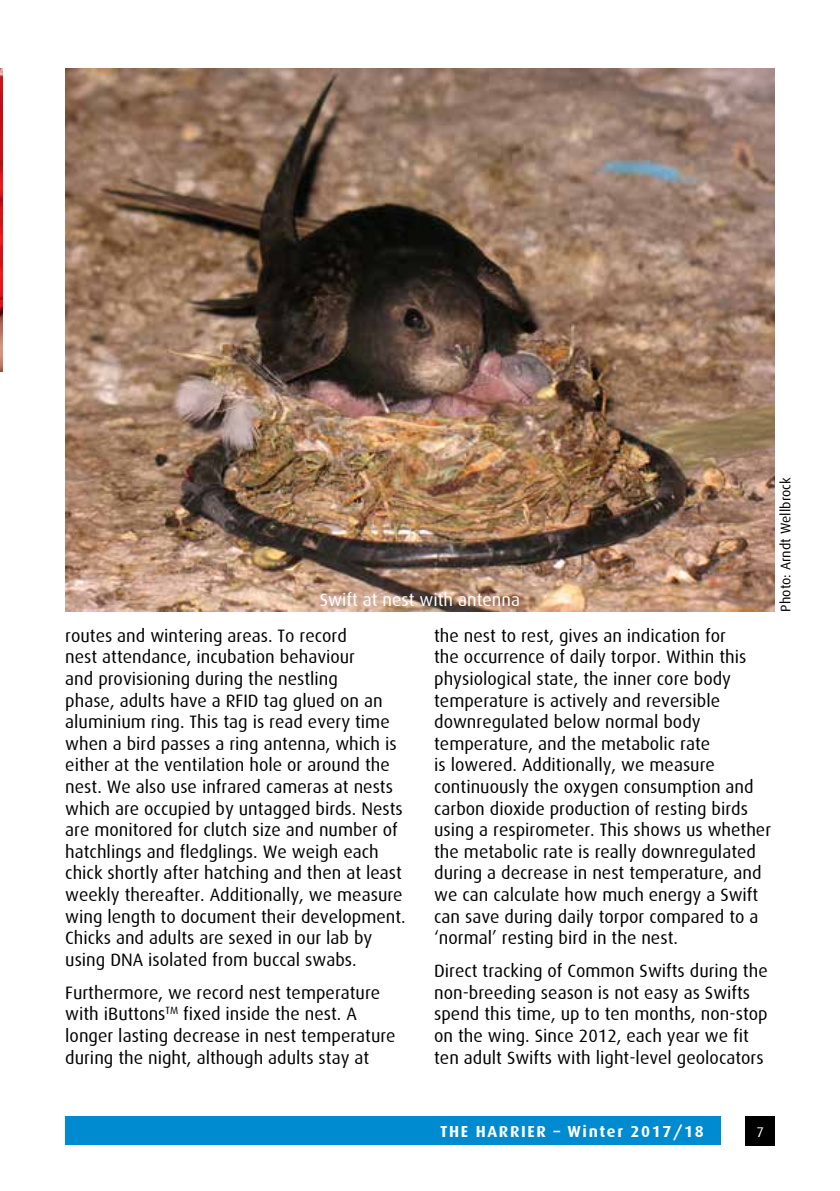
<style>
.page{position:relative;width:840px;height:1191px;background:#fff}
.page>*{position:absolute;margin:0;border:0;box-sizing:border-box;transform-origin:0 0}
.t1{font:18px/21.6px "Dax";color:#000}
.t2{font:18px "Dax";color:#fff}
.t3{font:700 16px "Dax";letter-spacing:.1em;color:#fff}
.t4{font:14px "Dax";color:#000}
.t5{font:14px "Dax";color:#fff}
</style>
<div class="page">
<div style="left:65px;top:1116px;width:655px;height:28px;background:#008bd0"></div>
<div style="left:745px;top:1116px;width:29px;height:29px;background:#000"></div>
<img style="left:0;top:68px;width:3px;height:303px">
<img style="left:65px;top:68px;width:709px;height:543px">
<p class="t2" style="left:319px;top:589px;width:202px">Swift at nest with antenna</p>
<p class="t1" style="left:65px;top:625px;width:342px">routes and wintering areas. To record<br>nest attendance, incubation behaviour<br>and provisioning during the nestling<br>phase, adults have a RFID tag glued on an aluminium ring. This tag is read every time when a bird passes a ring antenna, which is either at the ventilation hole or around the nest. We also use infrared cameras at nests which are occupied by untagged birds. Nests are monitored for clutch size and number of hatchlings and fledglings. We weigh each chick shortly after hatching and then at least weekly thereafter. Additionally, we measure wing length to document their development.<br>Chicks and adults are sexed in our lab by using DNA isolated from buccal swabs.</p>
<p class="t1" style="left:65px;top:982px;width:332px">Furthermore, we record nest temperature with iButtons<sup>TM</sup> fixed inside the nest. A longer lasting decrease in nest temperature during the night, although adults stay at</p>
<p class="t1" style="left:434px;top:625px;width:338px">the nest to rest, gives an indication for<br>the occurrence of daily torpor. Within this physiological state, the inner core body temperature is actively and reversible downregulated below normal body temperature, and the metabolic rate<br>is lowered. Additionally, we measure continuously the oxygen consumption and carbon dioxide production of resting birds using a respirometer. This shows us whether the metabolic rate is really downregulated during a decrease in nest temperature, and we can calculate how much energy a Swift can save during daily torpor compared to a ‘normal’ resting bird in the nest.</p>
<p class="t1" style="left:434px;top:960px;width:335px">Direct tracking of Common Swifts during the non-breeding season is not easy as Swifts spend this time, up to ten months, non-stop on the wing. Since 2012, each year we fit ten adult Swifts with light-level geolocators</p>
<p class="t4" style="left:777px;top:611px;width:136px;rotate:-90deg">Photo: Arndt Wellbrock</p>
<p class="t3" style="left:440px;top:1122px;width:265px">THE HARRIER – Winter 2017/18</p>
<p class="t5" style="left:755px;top:1124px;width:9px">7</p>
</div>
